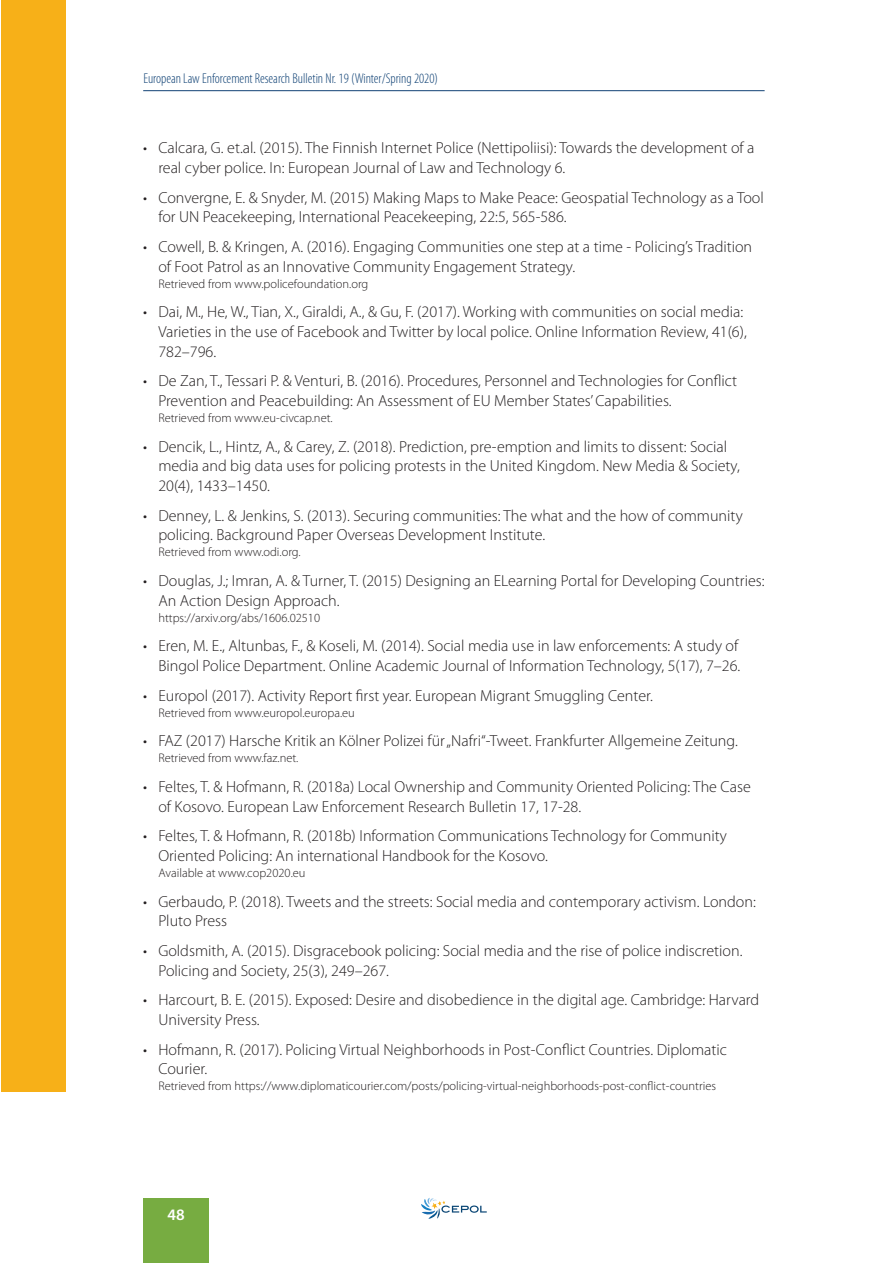
<style>
.page{position:relative;width:893px;height:1263px;background:#fff}
.page>*{position:absolute;margin:0;border:0;box-sizing:border-box;transform-origin:0 0}
.t1{font:300 16.05px/19.6px "Myriad Pro";color:#231f20}
.t2{font:600 16.05px "Myriad Pro";color:#fff}
.t3{font:300 condensed 14.25px "Myriad Pro";color:#104275}
.t4{font:300 12.45px "Myriad Pro";color:#231f20}
</style>
<div class="page">
<div style="left:2px;top:0;width:64px;height:1091px;background:#f7b018"></div>
<svg style="left:421px;top:1198px;width:66px;height:21px"></svg>
<hr style="left:143px;top:90px;width:621px;height:1px;background:#104275">
<div style="left:143px;top:1198px;width:66px;height:65px;background:#77ac41"></div>
<p class="t3" style="left:144px;top:70px;width:296px">European Law Enforcement Research Bulletin Nr. 19 (Winter/Spring 2020)</p>
<p class="t1" style="left:158px;top:139px;width:598px;text-indent:-15px">• Calcara, G. et.al. (2015). The Finnish Internet Police (Nettipoliisi): Towards the development of a real cyber police. In: European Journal of Law and Technology 6.</p>
<p class="t1" style="left:158px;top:189px;width:607px;text-indent:-15px">• Convergne, E. &amp; Snyder, M. (2015) Making Maps to Make Peace: Geospatial Technology as a Tool for UN Peacekeeping, International Peacekeeping, 22:5, 565-586.</p>
<p class="t1" style="left:158px;top:238px;width:595px;text-indent:-15px">• Cowell, B. &amp; Kringen, A. (2016). Engaging Communities one step at a time - Policing’s Tradition of Foot Patrol as an Innovative Community Engagement Strategy.</p>
<p class="t4" style="left:158px;top:279px;width:212px">Retrieved from www.policefoundation.org</p>
<p class="t1" style="left:158px;top:303px;width:590px;text-indent:-15px">• Dai, M., He, W., Tian, X., Giraldi, A., &amp; Gu, F. (2017). Working with communities on social media:<br>Varieties in the use of Facebook and Twitter by local police. Online Information Review, 41(6),<br>782–796.</p>
<p class="t1" style="left:158px;top:372px;width:580px;text-indent:-15px">• De Zan, T., Tessari P. &amp; Venturi, B. (2016). Procedures, Personnel and Technologies for Conflict<br>Prevention and Peacebuilding: An Assessment of EU Member States’ Capabilities.</p>
<p class="t4" style="left:158px;top:413px;width:176px">Retrieved from www.eu-civcap.net.</p>
<p class="t1" style="left:158px;top:438px;width:583px;text-indent:-15px">• Dencik, L., Hintz, A., &amp; Carey, Z. (2018). Prediction, pre-emption and limits to dissent: Social media and big data uses for policing protests in the United Kingdom. New Media &amp; Society,<br>20(4), 1433–1450.</p>
<p class="t1" style="left:158px;top:506px;width:586px;text-indent:-15px">• Denney, L. &amp; Jenkins, S. (2013). Securing communities: The what and the how of community policing. Background Paper Overseas Development Institute.</p>
<p class="t4" style="left:158px;top:547px;width:144px">Retrieved from www.odi.org.</p>
<p class="t1" style="left:158px;top:572px;width:608px;text-indent:-15px">• Douglas, J.; Imran, A. &amp; Turner, T. (2015) Designing an ELearning Portal for Developing Countries:<br>An Action Design Approach.</p>
<p class="t4" style="left:158px;top:613px;width:163px">https://arxiv.org/abs/1606.02510</p>
<p class="t1" style="left:143px;top:637px;width:599px;text-align:right">• Eren, M. E., Altunbas, F., &amp; Koseli, M. (2014). Social media use in law enforcements: A study of<br>Bingol Police Department. Online Academic Journal of Information Technology, 5(17), 7–26.</p>
<p class="t1" style="left:143px;top:686px;width:511px">• Europol (2017). Activity Report first year. European Migrant Smuggling Center.</p>
<p class="t4" style="left:158px;top:708px;width:198px">Retrieved from www.europol.europa.eu</p>
<p class="t1" style="left:143px;top:732px;width:596px">• FAZ (2017) Harsche Kritik an Kölner Polizei für „Nafri“-Tweet. Frankfurter Allgemeine Zeitung.</p>
<p class="t4" style="left:158px;top:753px;width:142px">Retrieved from www.faz.net.</p>
<p class="t1" style="left:158px;top:778px;width:594px;text-indent:-15px">• Feltes, T. &amp; Hofmann, R. (2018a) Local Ownership and Community Oriented Policing: The Case of Kosovo. European Law Enforcement Research Bulletin 17, 17-28.</p>
<p class="t1" style="left:158px;top:827px;width:570px;text-indent:-15px">• Feltes, T. &amp; Hofmann, R. (2018b) Information Communications Technology for Community<br>Oriented Policing: An international Handbook for the Kosovo.</p>
<p class="t4" style="left:158px;top:868px;width:149px">Available at www.cop2020.eu</p>
<p class="t1" style="left:158px;top:893px;width:599px;text-indent:-15px">• Gerbaudo, P. (2018). Tweets and the streets: Social media and contemporary activism. London:<br>Pluto Press</p>
<p class="t1" style="left:158px;top:942px;width:586px;text-indent:-15px">• Goldsmith, A. (2015). Disgracebook policing: Social media and the rise of police indiscretion.<br>Policing and Society, 25(3), 249–267.</p>
<p class="t1" style="left:158px;top:991px;width:602px;text-indent:-15px">• Harcourt, B. E. (2015). Exposed: Desire and disobedience in the digital age. Cambridge: Harvard<br>University Press.</p>
<p class="t1" style="left:158px;top:1041px;width:570px;text-indent:-15px">• Hofmann, R. (2017). Policing Virtual Neighborhoods in Post-Conflict Countries. Diplomatic<br>Courier.</p>
<p class="t4" style="left:158px;top:1081px;width:559px">Retrieved from https://www.diplomaticourier.com/posts/policing-virtual-neighborhoods-post-conflict-countries</p>
<p class="t2" style="left:167px;top:1209px;width:19px">48</p>
</div>
